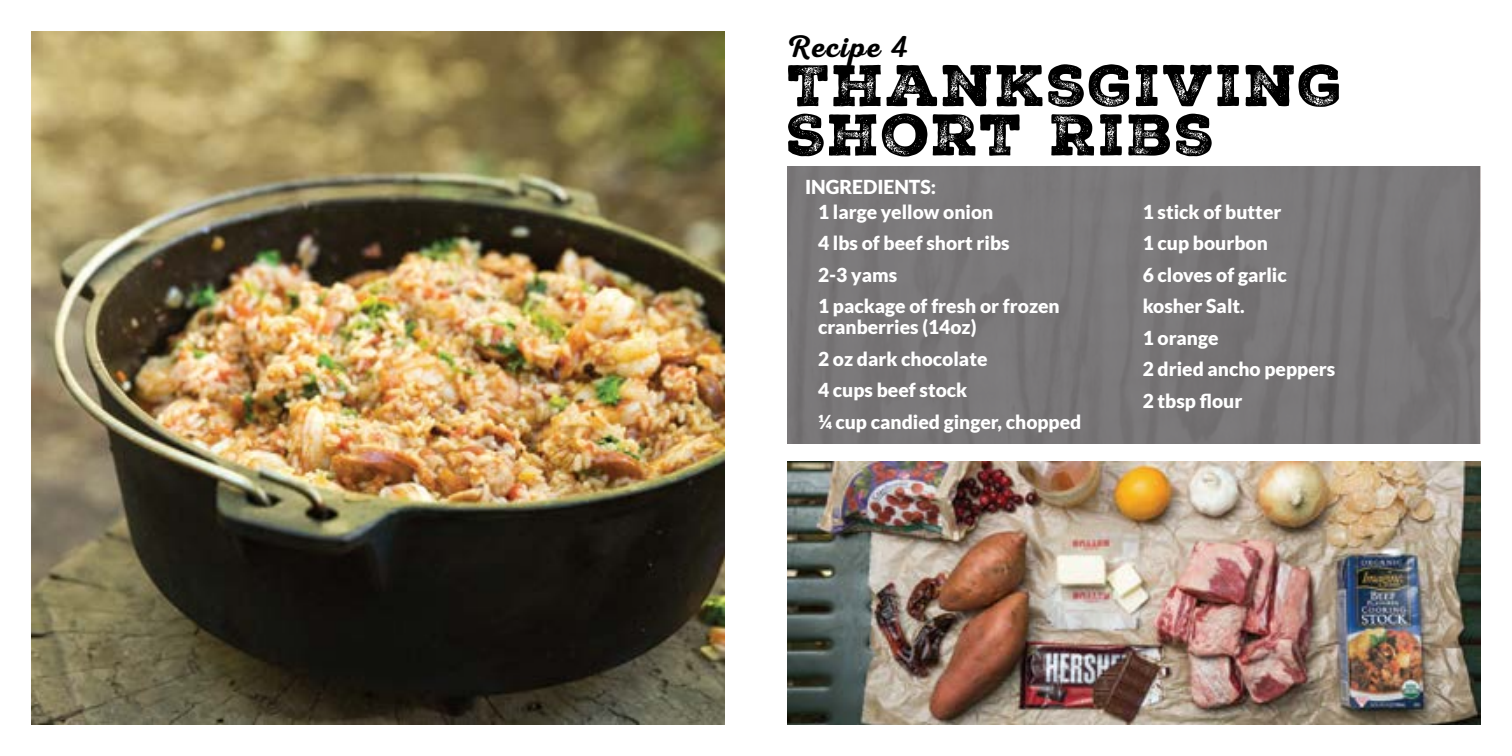
<style>
.page{position:relative;width:1512px;height:756px;background:#fff}
.page>*{position:absolute;margin:0;border:0;box-sizing:border-box;transform-origin:0 0}
.t1{font:56.7px/49.4px "Nexa Rust Slab Black 3";letter-spacing:.03em;color:#000}
.t2{font:31.5px "Nexa Rust Script S 1";letter-spacing:.045em;color:#000}
.t3{font:900 19.25px/31.5px "Lato";color:#fff}
</style>
<div class="page">
<img style="left:788px;top:167px;width:692px;height:276px">
<img style="left:32px;top:32px;width:692px;height:692px">
<img style="left:788px;top:461px;width:692px;height:263px">
<h2 class="t2" style="left:788px;top:27px;width:124px">Recipe 4</h2>
<h1 class="t1" style="left:788px;top:61px;width:557px">THANKSGIVING<br>SHORT RIBS</h1>
<p class="t3" style="left:818px;top:174px;width:177px;line-height:25px;text-indent:-13px">INGREDIENTS:<br>1 large yellow onion</p>
<p class="t3" style="left:818px;top:227px;width:243px">4 lbs of beef short ribs<br>2-3 yams<br>1 package of fresh or frozen</p>
<p class="t3" style="left:818px;top:311px;width:265px">cranberries (14oz)<br>2 oz dark chocolate<br>4 cups beef stock<br>¼ cup candied ginger, chopped</p>
<p class="t3" style="left:1143px;top:196px;width:194px">1 stick of butter<br>1 cup bourbon<br>6 cloves of garlic kosher Salt.<br>1 orange<br>2 dried ancho peppers<br>2 tbsp flour</p>
</div>
